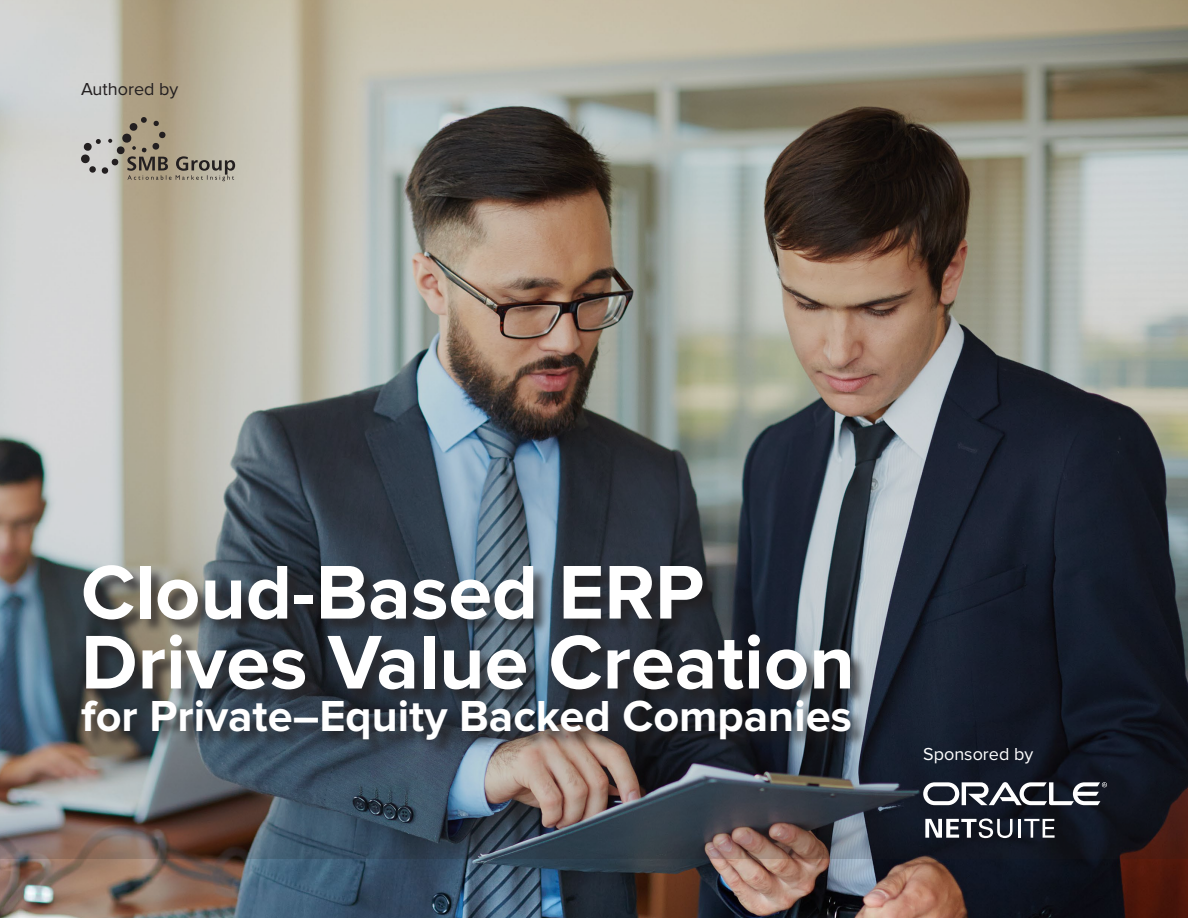
<style>
.page{position:relative;width:1188px;height:918px;background:#fff}
.page>*{position:absolute;margin:0;border:0;box-sizing:border-box;transform-origin:0 0}
.t1{font:700 78.75px/69.9px "Proxima Nova";color:#fff}
.t2{font:700 45px "Proxima Nova";color:#fff}
.t3{font:18px "Proxima Nova";color:#fff}
.t4{font:18px "Proxima Nova";color:#231f20}
</style>
<div class="page">
<img style="left:0;top:859px;width:1188px;height:59px">
<img style="left:0;top:0;width:1188px;height:859px">
<div style="left:82px;top:566px;width:785px;height:190px;background:#231f20;opacity:.75"></div>
<svg style="left:923px;top:782px;width:184px;height:23px"></svg>
<svg style="left:925px;top:819px;width:88px;height:19px"></svg>
<hr style="left:1018px;top:819px;width:3px;height:19px;background:#fff">
<svg style="left:1024px;top:819px;width:31px;height:19px"></svg>
<svg style="left:80px;top:117px;width:155px;height:64px;background:#a9a292"></svg>
<p class="t4" style="left:81px;top:81px;width:99px">Authored by</p>
<p class="t1" style="left:81px;top:561px;width:775px">Cloud-Based ERP<br>Drives Value Creation</p>
<p class="t2" style="left:81px;top:696px;width:773px">for Private–Equity Backed Companies</p>
<p class="t3" style="left:923px;top:746px;width:111px">Sponsored by</p>
</div>
